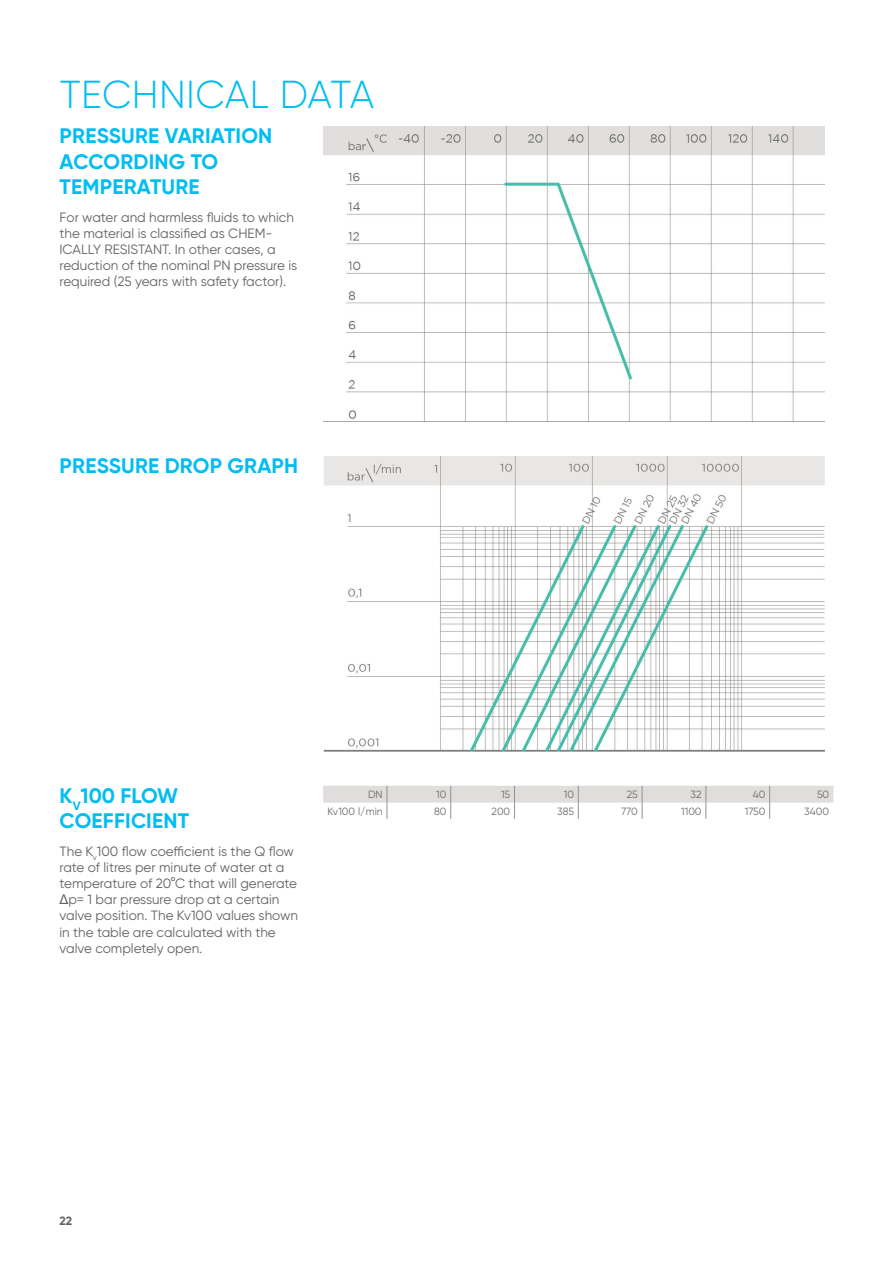
<style>
.page{position:relative;width:893px;height:1263px;background:#fff}
.page>*{position:absolute;margin:0;border:0;box-sizing:border-box;transform-origin:0 0}
.t1{font:300 39px "Gilroy";letter-spacing:.01em;color:#01bdf2}
.t2{font:700 21px/25.2px "Gilroy";letter-spacing:.01em;color:#01bdf2}
.t3{font:13.5px/16.2px "Gilroy";color:#656160}
.t4{font:700 12px "Gilroy";color:#656160}
.t5{font:10.5px "Gilroy";color:#6e6b6b}
.s1{font-family:"Arial"}
</style>
<div class="page">
<img style="left:323px;top:127px;width:502px;height:295px">
<img style="left:323px;top:456px;width:502px;height:295px">
<svg style="left:323px;top:786px;width:510px;height:33px"></svg>
<h1 class="t1" style="left:60px;top:71px;width:316px">TECHNICAL DATA</h1>
<h2 class="t2" style="left:60px;top:123px;width:214px">PRESSURE VARIATION<br>ACCORDING TO<br>TEMPERATURE</h2>
<p class="t3" style="left:60px;top:209px;width:239px">For water and harmless fluids to which the material is classified as CHEM-ICALLY RESISTANT. In other cases, a reduction of the nominal PN pressure is required (25 years with safety factor).</p>
<h2 class="t2" style="left:60px;top:453px;width:240px">PRESSURE DROP GRAPH</h2>
<h2 class="t2" style="left:60px;top:782px;width:131px">K<sub>V</sub>100 FLOW<br>COEFFICIENT</h2>
<p class="t3" style="left:60px;top:843px;width:240px">The K<sub>v</sub>100 flow coefficient is the Q flow rate of litres per minute of water at a temperature of 20°C that will generate <span class="s1">Δ</span>p= 1 bar pressure drop at a certain valve position. The Kv100 values shown in the table are calculated with the valve completely open.</p>
<p class="t5" style="left:368px;top:788px;width:16px">DN</p>
<p class="t5" style="left:436px;top:788px;width:12px">10</p>
<p class="t5" style="left:501px;top:788px;width:11px">15</p>
<p class="t5" style="left:564px;top:788px;width:12px">10</p>
<p class="t5" style="left:627px;top:788px;width:13px">25</p>
<p class="t5" style="left:690px;top:788px;width:13px">32</p>
<p class="t5" style="left:753px;top:788px;width:14px">40</p>
<p class="t5" style="left:817px;top:788px;width:14px">50</p>
<p class="t5" style="left:327px;top:804px;width:57px">Kv100 l/min</p>
<p class="t5" style="left:434px;top:804px;width:14px">80</p>
<p class="t5" style="left:492px;top:804px;width:20px">200</p>
<p class="t5" style="left:557px;top:804px;width:18px">385</p>
<p class="t5" style="left:621px;top:804px;width:18px">770</p>
<p class="t5" style="left:681px;top:804px;width:22px">1100</p>
<p class="t5" style="left:745px;top:804px;width:22px">1750</p>
<p class="t5" style="left:804px;top:804px;width:26px">3400</p>
<p class="t4" style="left:60px;top:1213px;width:14px">22</p>
</div>
